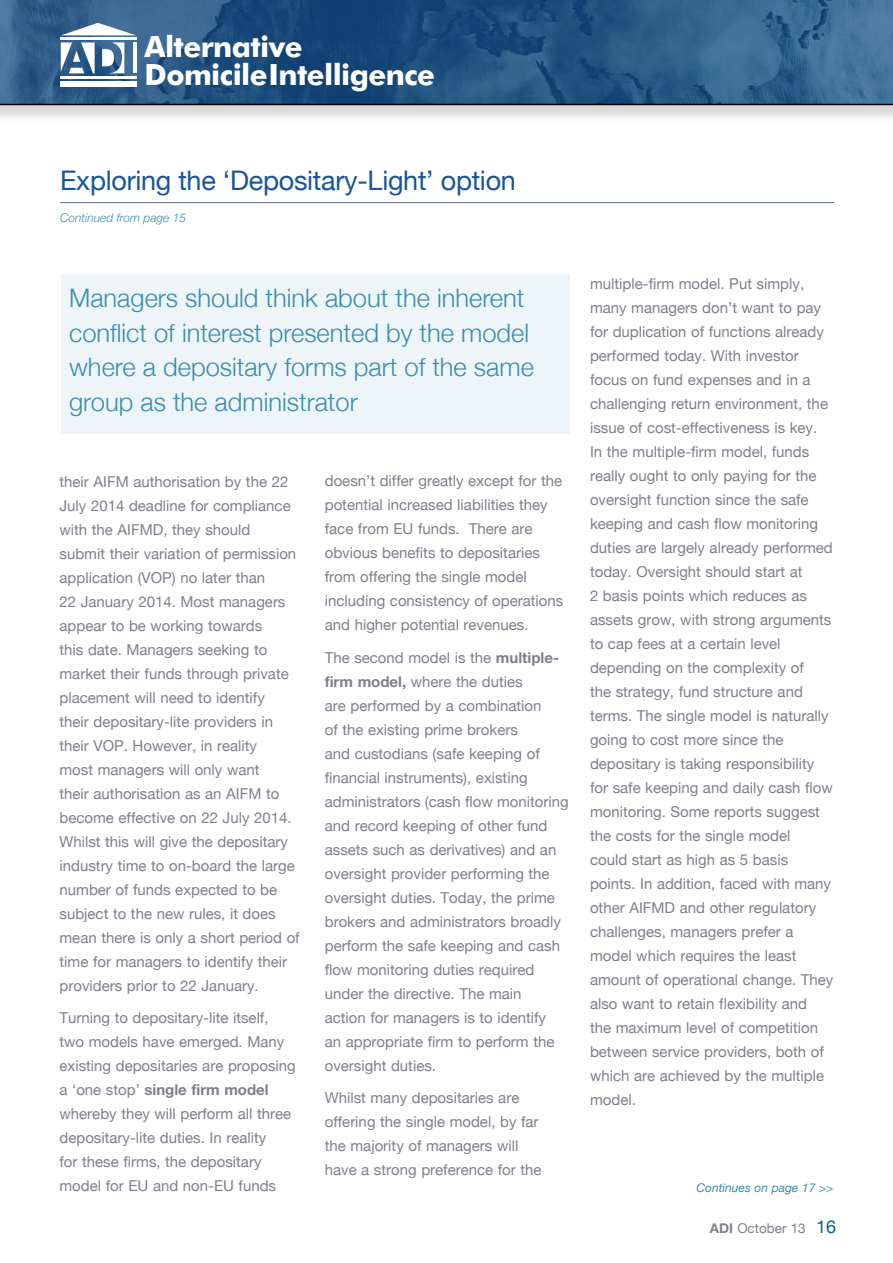
<style>
.page{position:relative;width:893px;height:1263px;background:#fff}
.page>*{position:absolute;margin:0;border:0;box-sizing:border-box;transform-origin:0 0}
.t1{font:700 29.25px/27.3px "Futura BT";letter-spacing:-.02em;color:#fff}
.t2{font:27px "Helvetica Neue";letter-spacing:-.01em;color:#185599}
.t3{font:300 25.5px/34.5px "Helvetica Neue";color:#3b8caa}
.t4{font:15px/24px "Helvetica Neue";color:#7e7f8b}
.t5{font:13.5px "Helvetica Neue";color:#7e7f8b}
.t6{font:italic 300 12px "Helvetica Neue";color:#3b8caa}
.t7{font:italic 12px "Helvetica Neue";color:#3b8caa}
.s1{font-weight:700}
.s2{font-size:18px;color:#006497}
</style>
<div class="page">
<div style="left:0;top:0;width:893px;height:124px;background:#000;opacity:.15"></div>
<svg style="left:0;top:0;width:893px;height:105px"></svg>
<svg style="left:51px;top:23px;width:96px;height:83px"></svg>
<hr style="left:133px;top:43px;width:4px;height:30px;background:#fff">
<hr style="left:60px;top:202px;width:774px;height:1px;background:#5f6f85">
<div style="left:61px;top:274px;width:508px;height:160px;background:#edf5f9"></div>
<h1 class="t1" style="left:145px;top:33px;width:292px">Alternative<br>DomicileIntelligence</h1>
<h2 class="t2" style="left:60px;top:160px;width:457px">Exploring the ‘Depositary-Light’ option</h2>
<p class="t6" style="left:60px;top:209px;width:128px">Continued from page 15</p>
<h3 class="t3" style="left:69px;top:280px;width:466px">Managers should think about the inherent conflict of interest presented by the model where a depositary forms part of the same group as the administrator</h3>
<p class="t4" style="left:60px;top:470px;width:242px">their AIFM authorisation by the 22<br>July 2014 deadline for compliance with the AIFMD, they should submit their variation of permission application (VOP) no later than<br>22 January 2014. Most managers appear to be working towards<br>this date. Managers seeking to market their funds through private placement will need to identify<br>their depositary-lite providers in their VOP. However, in reality<br>most managers will only want<br>their authorisation as an AIFM to become effective on 22 July 2014.<br>Whilst this will give the depositary industry time to on-board the large number of funds expected to be subject to the new rules, it does mean there is only a short period of time for managers to identify their providers prior to 22 January.</p>
<p class="t4" style="left:60px;top:1007px;width:238px">Turning to depositary-lite itself, two models have emerged. Many existing depositaries are proposing a ‘one stop’ <span class="s1">single firm model </span>whereby they will perform all three depositary-lite duties. In reality<br>for these firms, the depositary model for EU and non-EU funds</p>
<p class="t4" style="left:325px;top:470px;width:240px">doesn’t differ greatly except for the potential increased liabilities they face from EU funds. There are obvious benefits to depositaries from offering the single model including consistency of operations and higher potential revenues.</p>
<p class="t4" style="left:325px;top:646px;width:245px">The second model is the <span class="s1">multiple&shy;firm model,</span> where the duties<br>are performed by a combination<br>of the existing prime brokers<br>and custodians (safe keeping of financial instruments), existing administrators (cash flow monitoring and record keeping of other fund assets such as derivatives) and an oversight provider performing the oversight duties. Today, the prime brokers and administrators broadly perform the safe keeping and cash flow monitoring duties required under the directive. The main<br>action for managers is to identify<br>an appropriate firm to perform the oversight duties.</p>
<p class="t4" style="left:325px;top:1087px;width:218px">Whilst many depositaries are offering the single model, by far the majority of managers will have a strong preference for the</p>
<p class="t4" style="left:590px;top:272px;width:245px">multiple-firm model. Put simply, many managers don’t want to pay for duplication of functions already performed today. With investor focus on fund expenses and in a challenging return environment, the issue of cost-effectiveness is key.<br>In the multiple-firm model, funds really ought to only paying for the oversight function since the safe keeping and cash flow monitoring duties are largely already performed today. Oversight should start at<br>2 basis points which reduces as assets grow, with strong arguments to cap fees at a certain level depending on the complexity of<br>the strategy, fund structure and terms. The single model is naturally going to cost more since the depositary is taking responsibility for safe keeping and daily cash flow monitoring. Some reports suggest the costs for the single model<br>could start as high as 5 basis points. In addition, faced with many other AIFMD and other regulatory challenges, managers prefer a model which requires the least amount of operational change. They also want to retain flexibility and<br>the maximum level of competition between service providers, both of which are achieved by the multiple model.</p>
<p class="t7" style="left:697px;top:1179px;width:138px">Continues on page 17 &gt;&gt;</p>
<p class="t5" style="left:710px;top:1218px;width:128px"><span class="s1">ADI</span> October 13 <span class="s2">16</span></p>
</div>
